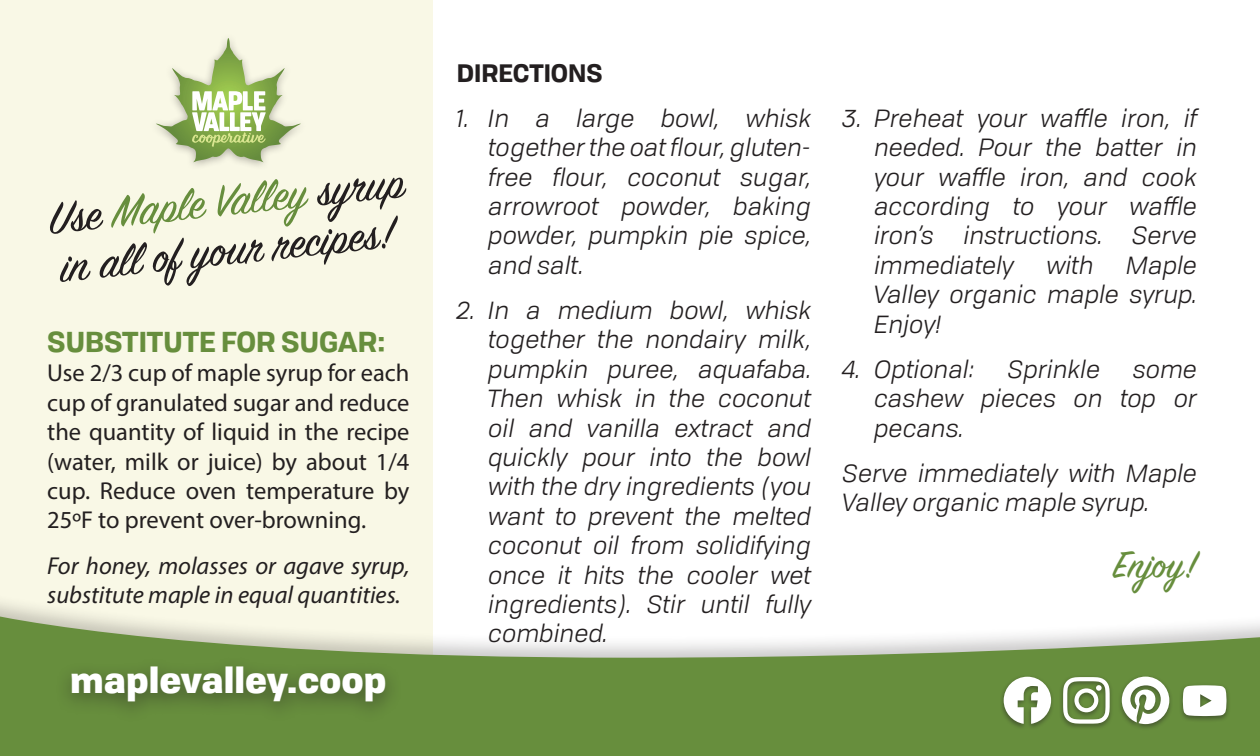
<style>
.page{position:relative;width:1260px;height:756px;background:#fff}
.page>*{position:absolute;margin:0;border:0;box-sizing:border-box;transform-origin:0 0}
.t1{font:49px "Sign Painter House Script";color:#678e3d}
.t2{font:49px "Sign Painter House Script";color:#231f20}
.t3{font:42px "Sign Painter House Script";color:#678e3d}
.t4{font:900 35px "Tofino";color:#fff}
.t5{font:700 28px "Tofino";color:#678e3d}
.t6{font:italic 24.5px/29.4px "Tofino";color:#231f20;text-align:justify}
.t7{font:24.5px/29.4px "Myriad Pro";color:#231f20;text-align:justify}
.t8{font:italic 24.5px/29.4px "Myriad Pro";color:#231f20}
.t9{font:700 24.5px "Tofino";color:#231f20}
.s1{color:#231f20}
</style>
<div class="page">
<div style="left:0;top:0;width:432px;height:756px;background:#f9f8e6"></div>
<div style="left:0;top:588px;width:1260px;height:168px;background:#231f20;opacity:.25"></div>
<svg style="left:0;top:610px;width:1260px;height:146px;fill:#678e3d"></svg>
<div style="left:54px;top:655px;width:349px;height:69px;background:#231f20;opacity:.5"></div>
<div style="left:1000px;top:676px;width:231px;height:55px;background:#231f20;opacity:.5"></div>
<svg style="left:1122px;top:677px;width:47px;height:47px"></svg>
<svg style="left:1004px;top:677px;width:47px;height:47px"></svg>
<svg style="left:1183px;top:685px;width:44px;height:31px"></svg>
<svg style="left:1063px;top:677px;width:47px;height:47px"></svg>
<svg style="left:156px;top:40px;width:145px;height:122px"></svg>
<p class="t1" style="left:45px;top:189px;width:358px;rotate:-6deg"><span class="s1">Use</span> Maple Valley <span class="s1">syr up</span></p>
<p class="t2" style="left:56px;top:237px;width:337px;rotate:-6deg">in all of you r recipes!</p>
<p class="t5" style="left:47px;top:319px;width:340px">SUBSTITUTE FOR SUGAR:</p>
<p class="t7" style="left:47px;top:358px;width:364px">Use 2/3 cup of maple syrup for each cup of granulated sugar and reduce the quantity of liquid in the recipe (water, milk or juice) by about 1/4 cup. Reduce oven temperature by 25ºF to prevent over-browning.</p>
<p class="t8" style="left:47px;top:550px;width:364px">For honey, molasses or agave syrup, substitute maple in equal quantities.</p>
<p class="t4" style="left:70px;top:650px;width:318px">maplevalley.coop</p>
<p class="t9" style="left:457px;top:53px;width:148px">DIRECTIONS</p>
<p class="t6" style="left:488px;top:102px;width:324px;text-indent:-32px">1. In a large bowl, whisk together the oat flour, gluten&shy;free flour, coconut sugar, arrowroot powder, baking powder, pumpkin pie spice, and salt.</p>
<p class="t6" style="left:488px;top:294px;width:324px;text-indent:-32px">2. In a medium bowl, whisk together the nondairy milk, pumpkin puree, aquafaba.<br>Then whisk in the coconut oil and vanilla extract and quickly pour into the bowl with the dry ingredients (you want to prevent the melted coconut oil from solidifying once it hits the cooler wet ingredients). Stir until fully combined.</p>
<p class="t6" style="left:874px;top:102px;width:324px;text-indent:-32px">3. Preheat your waffle iron, if needed. Pour the batter in your waffle iron, and cook according to your waffle iron’s instructions. Serve immediately</p>
<p class="t6" style="left:1046px;top:249px;width:49px">with</p>
<p class="t6" style="left:874px;top:249px;width:324px;text-indent:252px">Maple Valley organic maple syrup.<br>Enjoy!</p>
<p class="t6" style="left:843px;top:353px;width:134px">4. Optional:</p>
<p class="t6" style="left:1008px;top:353px;width:94px">Sprinkle</p>
<p class="t6" style="left:874px;top:353px;width:324px;text-indent:259px">some cashew pieces on top or pecans.</p>
<p class="t6" style="left:843px;top:457px;width:356px">Serve immediately with Maple<br>Valley organic maple syrup.</p>
<p class="t3" style="left:1114px;top:539px;width:85px">Enjoy!</p>
</div>
